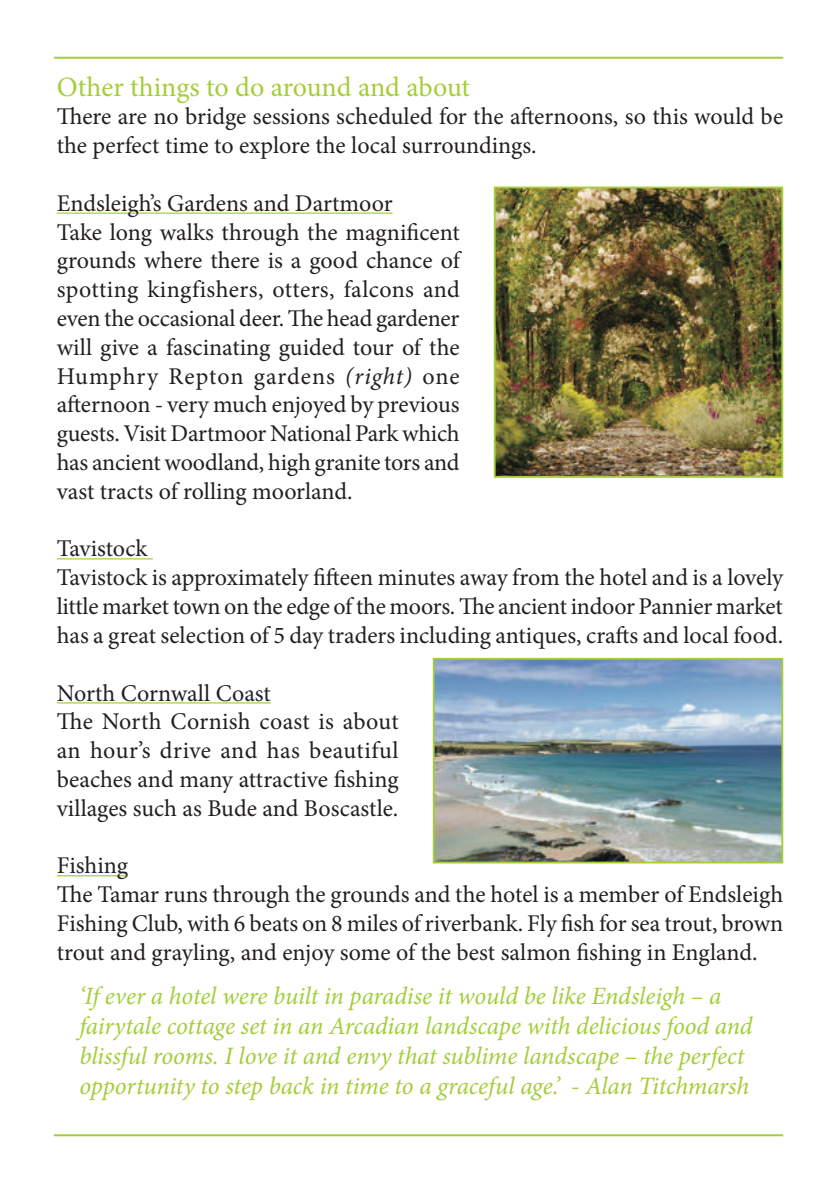
<style>
.page{position:relative;width:840px;height:1191px;background:#fff}
.page>*{position:absolute;margin:0;border:0;box-sizing:border-box;transform-origin:0 0}
.t1{font:28px "Minion Pro";letter-spacing:-.005em;color:#a4cd39}
.t2{font:italic 25px/30px "Minion Pro";letter-spacing:-.005em;color:#a4cd39}
.t3{font:24px/28.8px "Minion Pro";letter-spacing:-.005em;color:#231f20}
.s1{font-style:italic}
</style>
<div class="page">
<hr style="left:54px;top:57px;width:728px;height:2px;background:#a4cd39">
<hr style="left:54px;top:1134px;width:728px;height:2px;background:#a4cd39">
<hr style="left:57px;top:212px;width:335px;height:2px;background:#a4cd39">
<hr style="left:57px;top:558px;width:96px;height:1px;background:#a4cd39">
<hr style="left:57px;top:702px;width:214px;height:1px;background:#a4cd39">
<hr style="left:57px;top:875px;width:71px;height:1px;background:#a4cd39">
<img style="left:435px;top:661px;width:344px;height:199px">
<div style="left:432px;top:658px;width:350px;height:205px;border:2px solid #a4cd39"></div>
<img style="left:496px;top:189px;width:283px;height:286px">
<div style="left:493px;top:186px;width:289px;height:292px;border:2px solid #a4cd39"></div>
<p class="t1" style="left:57px;top:68px;width:414px">Other things to do around and about</p>
<p class="t3" style="left:57px;top:102px;width:727px">There are no bridge sessions scheduled for the afternoons, so this would be the perfect time to explore the local surroundings.</p>
<p class="t3" style="left:57px;top:189px;width:404px">Endsleigh’s Gardens and Dartmoor<br>Take long walks through the magnificent grounds where there is a good chance of spotting kingfishers, otters, falcons and even the occasional deer. The head gardener will give a fascinating guided tour of the Humphry Repton gardens <span class="s1">(right)</span> one afternoon - very much enjoyed by previous guests. Visit Dartmoor National Park which has ancient woodland, high granite tors and vast tracts of rolling moorland.</p>
<p class="t3" style="left:57px;top:534px;width:727px">Tavistock<br>Tavistock is approximately fifteen minutes away from the hotel and is a lovely little market town on the edge of the moors. The ancient indoor Pannier market has a great selection of 5 day traders including antiques, crafts and local food.</p>
<p class="t3" style="left:57px;top:678px;width:343px">North Cornwall Coast<br>The North Cornish coast is about an hour’s drive and has beautiful beaches and many attractive fishing villages such as Bude and Boscastle.</p>
<p class="t3" style="left:57px;top:851px;width:727px">Fishing<br>The Tamar runs through the grounds and the hotel is a member of Endsleigh Fishing Club, with 6 beats on 8 miles of riverbank. Fly fish for sea trout, brown trout and grayling, and enjoy some of the best salmon fishing in England.</p>
<p class="t2" style="left:79px;top:981px;width:674px">‘If ever a hotel were built in paradise it would be like Endsleigh – a fairytale cottage set in an Arcadian landscape with delicious food and blissful rooms. I love it and envy that sublime landscape – the perfect opportunity to step back in time to a graceful age.’ - Alan Titchmarsh</p>
</div>
